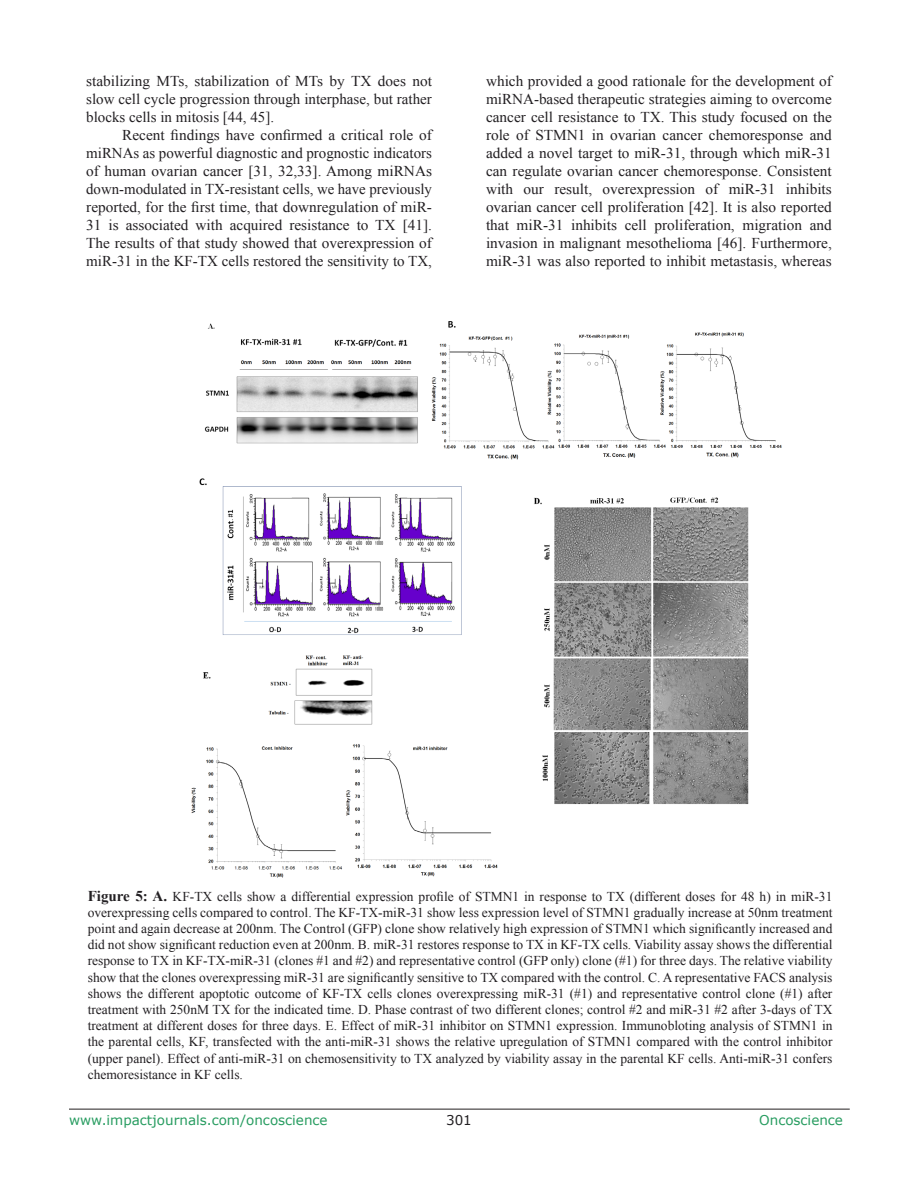
<style>
.page{position:relative;width:918px;height:1188px;background:#fff}
.page>*{position:absolute;margin:0;border:0;box-sizing:border-box;transform-origin:0 0}
.BodyText{font:15px/18px "Times New Roman";color:#221f22;text-align:justify}
.FigureText{font:13.5px/16.2px "Times New Roman";color:#221f22;text-align:justify}
.t1{font:13.5px "Verdana";color:#279c60}
.t2{font:13.5px "Verdana";color:#221f22}
.s1{font-weight:700;font-size:15px}
</style>
<div class="page">
<hr style="left:69px;top:1109px;width:781px;height:1px;background:#231f20">
<img style="left:191px;top:321px;width:591px;height:557px">
<p class="BodyText" style="left:86px;top:71px;width:347px">stabilizing MTs, stabilization of MTs by TX does not slow cell cycle progression through interphase, but rather blocks cells in mitosis [44, 45].</p>
<p class="BodyText" style="left:86px;top:125px;width:347px;text-indent:36px">Recent findings have confirmed a critical role of miRNAs as powerful diagnostic and prognostic indicators of human ovarian cancer [31, 32,33]. Among miRNAs down-modulated in TX-resistant cells, we have previously reported, for the first time, that downregulation of miR-31 is associated with acquired resistance to TX [41].<br>The results of that study showed that overexpression of miR-31 in the KF-TX cells restored the sensitivity to TX,</p>
<p class="BodyText" style="left:486px;top:71px;width:347px">which provided a good rationale for the development of miRNA-based therapeutic strategies aiming to overcome cancer cell resistance to TX. This study focused on the role of STMN1 in ovarian cancer chemoresponse and added a novel target to miR-31, through which miR-31 can regulate ovarian cancer chemoresponse. Consistent with our result, overexpression of miR-31 inhibits ovarian cancer cell proliferation [42]. It is also reported that miR-31 inhibits cell proliferation, migration and invasion in malignant mesothelioma [46]. Furthermore, miR-31 was also reported to inhibit metastasis, whereas</p>
<p class="FigureText" style="left:88px;top:888px;width:746px"><span class="s1">Figure 5: A.</span> KF-TX cells show a differential expression profile of STMN1 in response to TX (different doses for 48 h) in miR-31 overexpressing cells compared to control. The KF-TX-miR-31 show less expression level of STMN1 gradually increase at 50nm treatment point and again decrease at 200nm. The Control (GFP) clone show relatively high expression of STMN1 which significantly increased and did not show significant reduction even at 200nm. B. miR-31 restores response to TX in KF-TX cells. Viability assay shows the differential response to TX in KF-TX-miR-31 (clones #1 and #2) and representative control (GFP only) clone (#1) for three days. The relative viability show that the clones overexpressing miR-31 are significantly sensitive to TX compared with the control. C. A representative FACS analysis shows the different apoptotic outcome of KF-TX cells clones overexpressing miR-31 (#1) and representative control clone (#1) after treatment with 250nM TX for the indicated time. D. Phase contrast of two different clones; control #2 and miR-31 #2 after 3-days of TX treatment at different doses for three days. E. Effect of miR-31 inhibitor on STMN1 expression. Immunobloting analysis of STMN1 in the parental cells, KF, transfected with the anti-miR-31 shows the relative upregulation of STMN1 compared with the control inhibitor (upper panel). Effect of anti-miR-31 on chemosensitivity to TX analyzed by viability assay in the parental KF cells. Anti-miR-31 confers chemoresistance in KF cells.</p>
<p class="t1" style="left:69px;top:1111px;width:260px">www.impactjournals.com/oncoscience</p>
<p class="t2" style="left:446px;top:1111px;width:27px">301</p>
<p class="t1" style="left:759px;top:1111px;width:85px">Oncoscience</p>
</div>
